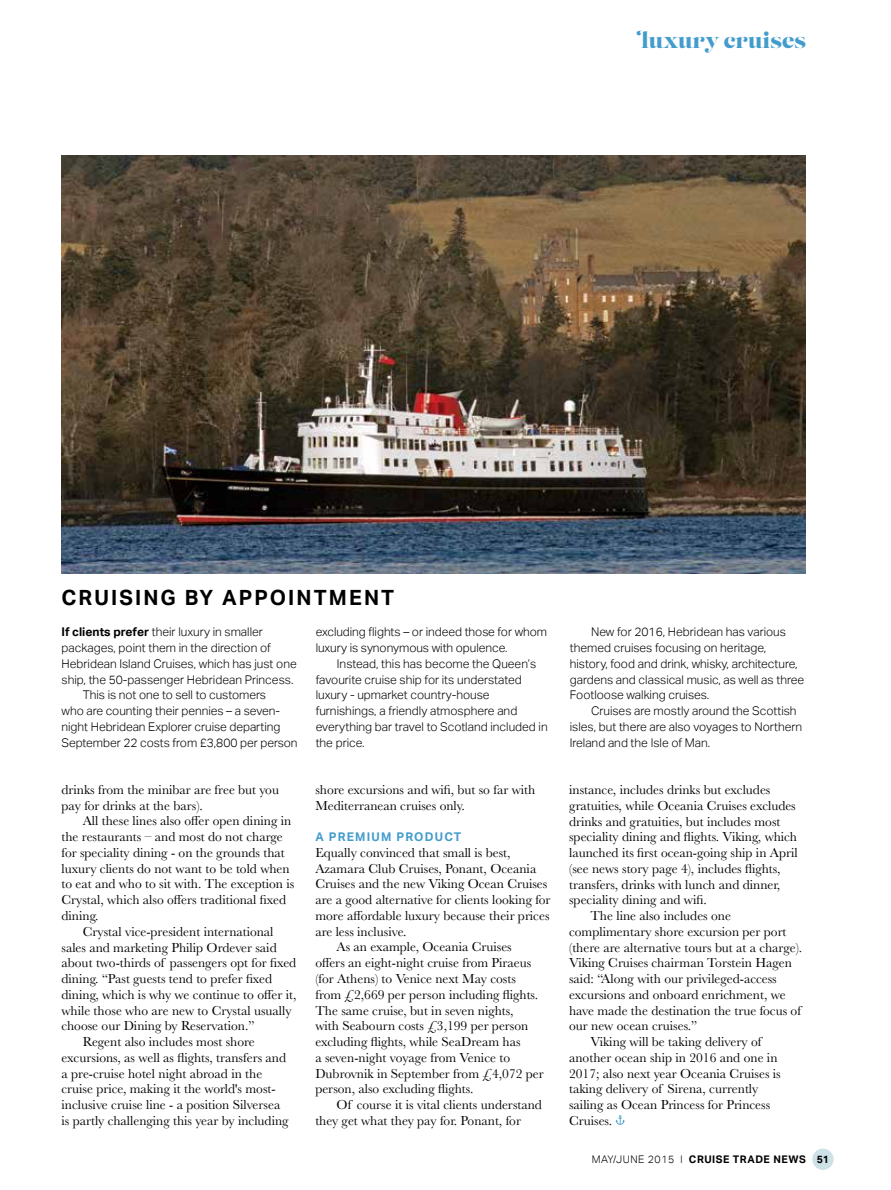
<style>
.page{position:relative;width:891px;height:1190px;background:#fff}
.page>*{position:absolute;margin:0;border:0;box-sizing:border-box;transform-origin:0 0}
.t1{font:700 21px "Aktiv Grotesk Trial";letter-spacing:.1em;color:#000}
.t2{font:21px "Lust";color:#429ccc}
.t3{font:13.5px/15.8px "Baskerville";color:#000}
.t4{font:300 12px/15.8px "Aktiv Grotesk Trial";color:#000}
.t5{font:700 12px "Aktiv Grotesk Trial";letter-spacing:.1em;color:#429ccc}
.t6{font:700 10.5px "Aktiv Grotesk Trial";letter-spacing:.05em;color:#000}
.s1{font-weight:700}
.s2{font-weight:300}
</style>
<div class="page">
<svg style="left:615px;top:1115px;width:10px;height:10px"></svg>
<img style="left:62px;top:156px;width:744px;height:417px">
<div style="left:812px;top:1148px;width:21px;height:22px;background:#cee1e6;border-radius:50%"></div>
<h1 class="t2" style="left:641px;top:28px;width:166px">luxury cruises</h1>
<h1 class="t1" style="left:62px;top:585px;width:329px">CRUISING BY APPOINTMENT</h1>
<p class="t4" style="left:62px;top:624px;width:203px"><span class="s1">IF CLIENTS PREFER</span> their luxury in smaller</p>
<p class="t4" style="left:62px;top:640px;width:211px">packages, point them in the direction of</p>
<p class="t4" style="left:62px;top:656px;width:237px">Hebridean Island Cruises, which has just one</p>
<p class="t4" style="left:62px;top:672px;width:233px">ship, the 50-passenger Hebridean Princess.</p>
<p class="t4" style="left:83px;top:687px;width:185px">This is not one to sell to customers</p>
<p class="t4" style="left:62px;top:703px;width:220px">who are counting their pennies – a seven-</p>
<p class="t4" style="left:62px;top:719px;width:220px">night Hebridean Explorer cruise departing</p>
<p class="t4" style="left:62px;top:734px;width:238px">September 22 costs from £3,800 per person</p>
<p class="t4" style="left:316px;top:624px;width:233px">excluding flights – or indeed those for whom luxury is synonymous with opulence.</p>
<p class="t4" style="left:316px;top:656px;width:233px;text-indent:21px">Instead, this has become the Queen’s favourite cruise ship for its understated luxury - upmarket country-house furnishings, a friendly atmosphere and everything bar travel to Scotland included in the price.</p>
<p class="t3" style="left:62px;top:782px;width:219px">drinks from the minibar are free but you pay for drinks at the bars).</p>
<p class="t3" style="left:83px;top:813px;width:210px">All these lines also offer open dining in</p>
<p class="t3" style="left:62px;top:829px;width:223px">the restaurants – and most do not charge</p>
<p class="t3" style="left:62px;top:845px;width:225px">for speciality dining - on the grounds that</p>
<p class="t3" style="left:62px;top:861px;width:229px">luxury clients do not want to be told when</p>
<p class="t3" style="left:62px;top:876px;width:234px">to eat and who to sit with. The exception is</p>
<p class="t3" style="left:62px;top:892px;width:226px">Crystal, which also offers traditional fixed</p>
<p class="t3" style="left:62px;top:908px;width:38px">dining.</p>
<p class="t3" style="left:83px;top:924px;width:192px">Crystal vice-president international</p>
<p class="t3" style="left:62px;top:939px;width:217px">sales and marketing Philip Ordever said</p>
<p class="t3" style="left:62px;top:955px;width:236px">about two-thirds of passengers opt for fixed</p>
<p class="t3" style="left:62px;top:971px;width:212px">dining. “Past guests tend to prefer fixed</p>
<p class="t3" style="left:62px;top:987px;width:236px">dining, which is why we continue to offer it,</p>
<p class="t3" style="left:62px;top:1002px;width:231px">while those who are new to Crystal usually</p>
<p class="t3" style="left:62px;top:1018px;width:194px">choose our Dining by Reservation.”</p>
<p class="t3" style="left:83px;top:1034px;width:173px">Regent also includes most shore</p>
<p class="t3" style="left:62px;top:1050px;width:226px">excursions, as well as flights, transfers and</p>
<p class="t3" style="left:62px;top:1065px;width:202px">a pre-cruise hotel night abroad in the</p>
<p class="t3" style="left:62px;top:1081px;width:216px">cruise price, making it the world's most-</p>
<p class="t3" style="left:62px;top:1097px;width:220px">inclusive cruise line - a position Silversea</p>
<p class="t3" style="left:62px;top:1113px;width:228px">is partly challenging this year by including</p>
<p class="t3" style="left:315px;top:782px;width:221px">shore excursions and wifi, but so far with<br>Mediterranean cruises only.</p>
<p class="t5" style="left:315px;top:830px;width:144px">A PREMIUM PRODUCT</p>
<p class="t3" style="left:315px;top:845px;width:197px">Equally convinced that small is best,</p>
<p class="t3" style="left:315px;top:861px;width:222px">Azamara Club Cruises, Ponant, Oceania</p>
<p class="t3" style="left:315px;top:876px;width:233px">Cruises and the new Viking Ocean Cruises</p>
<p class="t3" style="left:315px;top:892px;width:237px">are a good alternative for clients looking for</p>
<p class="t3" style="left:315px;top:908px;width:236px">more affordable luxury because their prices</p>
<p class="t3" style="left:315px;top:924px;width:93px">are less inclusive.</p>
<p class="t3" style="left:336px;top:939px;width:177px">As an example, Oceania Cruises</p>
<p class="t3" style="left:315px;top:955px;width:217px">offers an eight-night cruise from Piraeus</p>
<p class="t3" style="left:315px;top:971px;width:202px">(for Athens) to Venice next May costs</p>
<p class="t3" style="left:315px;top:987px;width:224px">from £2,669 per person including flights.</p>
<p class="t3" style="left:315px;top:1002px;width:200px">The same cruise, but in seven nights,</p>
<p class="t3" style="left:315px;top:1018px;width:214px">with Seabourn costs £3,199 per person</p>
<p class="t3" style="left:315px;top:1034px;width:207px">excluding flights, while SeaDream has</p>
<p class="t3" style="left:315px;top:1050px;width:196px">a seven-night voyage from Venice to</p>
<p class="t3" style="left:315px;top:1065px;width:230px">Dubrovnik in September from £4,072 per</p>
<p class="t3" style="left:315px;top:1081px;width:160px">person, also excluding flights.</p>
<p class="t3" style="left:336px;top:1097px;width:207px">Of course it is vital clients understand</p>
<p class="t3" style="left:315px;top:1113px;width:207px">they get what they pay for. Ponant, for</p>
<p class="t4" style="left:570px;top:624px;width:236px;text-indent:21px">New for 2016, Hebridean has various themed cruises focusing on heritage, history, food and drink, whisky, architecture, gardens and classical music, as well as three Footloose walking cruises.</p>
<p class="t4" style="left:570px;top:703px;width:234px;text-indent:21px">Cruises are mostly around the Scottish isles, but there are also voyages to N orthern<br>Ireland and the Isle of Man.</p>
<p class="t3" style="left:569px;top:782px;width:203px">instance, includes drinks but excludes</p>
<p class="t3" style="left:569px;top:798px;width:228px">gratuities, while Oceania Cruises excludes</p>
<p class="t3" style="left:569px;top:813px;width:213px">drinks and gratuities, but includes most</p>
<p class="t3" style="left:569px;top:829px;width:229px">speciality dining and flights. Viking, which</p>
<p class="t3" style="left:569px;top:845px;width:230px">launched its first ocean-going ship in April</p>
<p class="t3" style="left:569px;top:861px;width:213px">(see news story page 4), includes flights,</p>
<p class="t3" style="left:569px;top:876px;width:213px">transfers, drinks with lunch and dinner,</p>
<p class="t3" style="left:569px;top:892px;width:139px">speciality dining and wifi.</p>
<p class="t3" style="left:590px;top:908px;width:142px">The line also includes one</p>
<p class="t3" style="left:569px;top:924px;width:219px">complimentary shore excursion per port</p>
<p class="t3" style="left:569px;top:939px;width:235px">(there are alternative tours but at a charge).</p>
<p class="t3" style="left:569px;top:955px;width:224px">Viking Cruises chairman Torstein Hagen</p>
<p class="t3" style="left:569px;top:971px;width:209px">said: “Along with our privileged-access</p>
<p class="t3" style="left:569px;top:987px;width:218px">excursions and onboard enrichment, we</p>
<p class="t3" style="left:569px;top:1002px;width:233px">have made the destination the true focus of</p>
<p class="t3" style="left:569px;top:1018px;width:130px">our new ocean cruises.”</p>
<p class="t3" style="left:590px;top:1034px;width:172px">Viking will be taking delivery of</p>
<p class="t3" style="left:569px;top:1050px;width:210px">another ocean ship in 2016 and one in</p>
<p class="t3" style="left:569px;top:1065px;width:213px">2017; also next year Oceania Cruises is</p>
<p class="t3" style="left:569px;top:1081px;width:191px">taking delivery of Sirena, currently</p>
<p class="t3" style="left:569px;top:1097px;width:202px">sailing as Ocean Princess for Princess</p>
<p class="t3" style="left:569px;top:1113px;width:45px">Cruises.</p>
<p class="t6" style="left:591px;top:1153px;width:239px"><span class="s2">may/june 2015 l</span> CRUISE TRADE NEWS 51</p>
</div>
